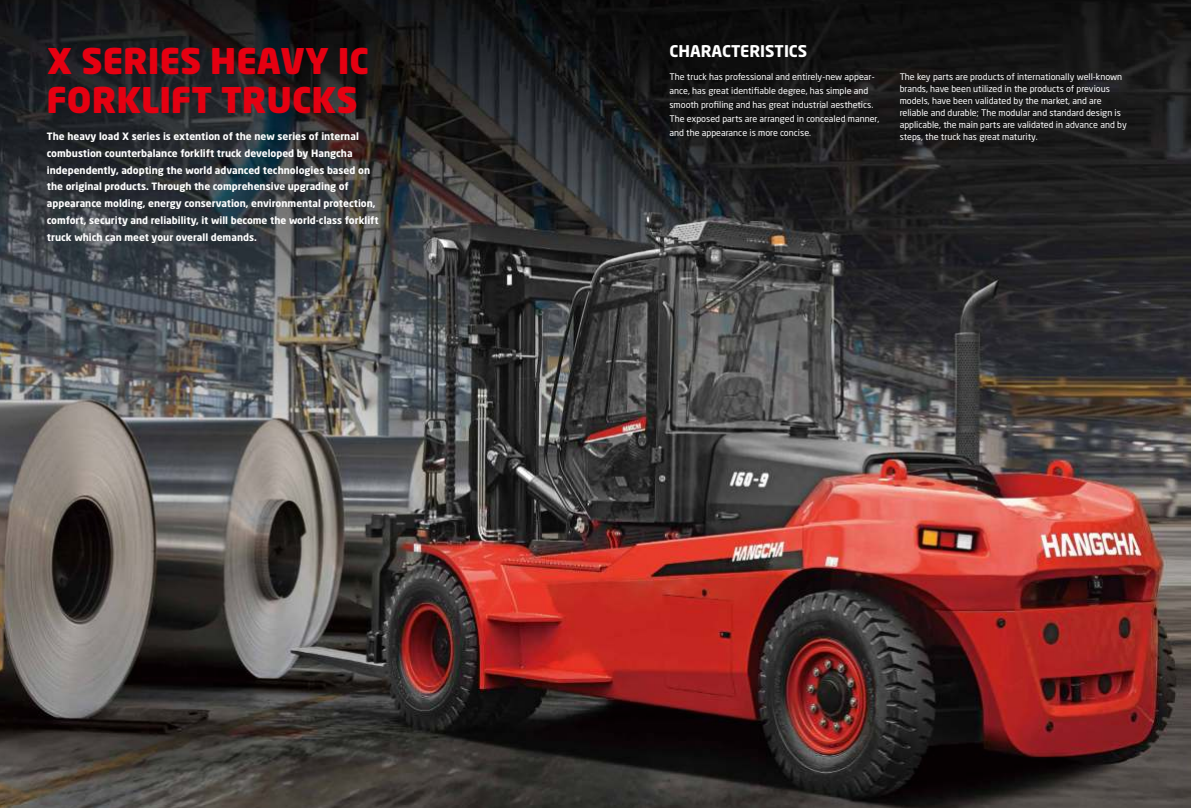
<style>
.page{position:relative;width:1191px;height:808px;background:#fff}
.page>*{position:absolute;margin:0;border:0;box-sizing:border-box;transform-origin:0 0}
.t1{font:900 35px/39.2px "Neo Sans W1 G";color:#e50011}
.t2{font:700 16px "Neo Sans Std";color:#fff}
.t3{font:700 10px/16.7px "Neo Sans Std";color:#fff}
.t4{font:9px/12px "Neo Sans Std";color:#fff}
</style>
<div class="page">
<img style="left:0;top:0;width:1191px;height:808px">
<h1 class="t1" style="left:47px;top:42px;width:323px">X SERIES HEAVY IC<br>FORKLIFT TRUCKS</h1>
<p class="t3" style="left:47px;top:129px;width:333px">The heavy load X series is extention of the new series of internal combustion counterbalance forklift truck developed by Hangcha independently, adopting the world advanced technologies based on the original products. Through the comprehensive upgrading of appearance molding, energy conservation, environmental protection, comfort, security and reliability, it will become the world-class forklift truck which can meet your overall demands.</p>
<h2 class="t2" style="left:669px;top:45px;width:139px">CHARACTERISTICS</h2>
<p class="t4" style="left:669px;top:71px;width:211px;line-height:14px">The truck has professional and entirely-new appear&shy;ance, has great identifiable degree, has simple and smooth profiling and has great industrial aesthetics.<br>The exposed parts are arranged in concealed manner, and the appearance is more concise.</p>
<p class="t4" style="left:899px;top:72px;width:229px">The key parts are products of internationally well-known brands, have been utilized in the products of previous models, have been validated by the market, and are reliable and durable; The modular and standard design is applicable, the main parts are validated in advance and by steps, the truck has great maturity.</p>
</div>
